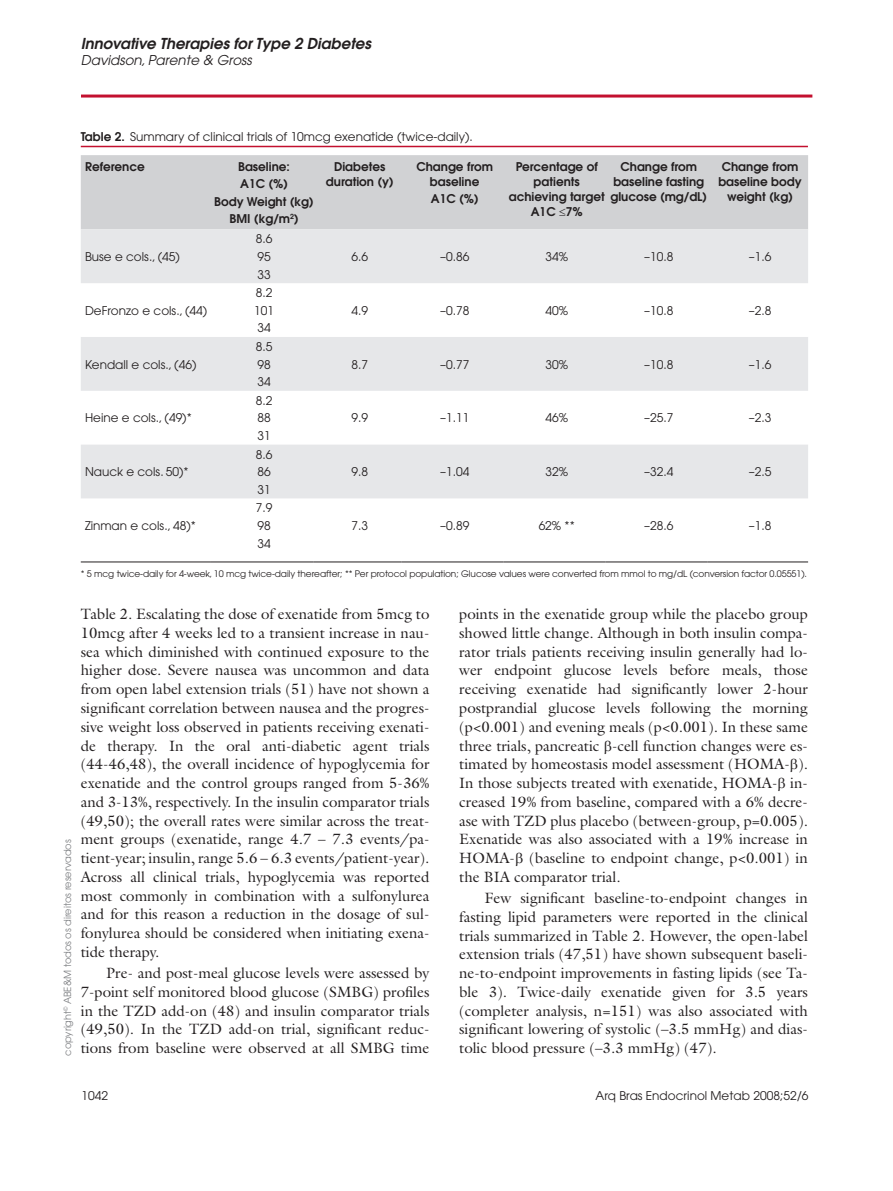
<style>
.page{position:relative;width:893px;height:1191px;background:#fff}
.page>*{position:absolute;margin:0;border:0;box-sizing:border-box;transform-origin:0 0}
.t1{font:15px/18.8px "Galliard";color:#231f20;text-align:justify}
.t2{font:italic 600 15px "Avant Garde";color:#231f20}
.t3{font:italic 13.5px "Avant Garde";color:#231f20}
.t4{font:12px/17.5px "Avant Garde";color:#231f20}
.t5{font:600 12px/15px "Avant Garde";color:#231f20;text-align:center}
.t6{font:9.9px "Avant Garde";letter-spacing:-.01em;color:#808285}
.t7{font:9px "Avant Garde";letter-spacing:-.01em;color:#231f20}
.s1{font-weight:600}
</style>
<div class="page">
<hr style="left:81px;top:95px;width:731px;height:3px;background:#c3102f">
<hr style="left:81px;top:146px;width:727px;height:1px;background:#c3102f">
<div style="left:81px;top:155px;width:727px;height:74px;background:#d1d2d4"></div>
<svg style="left:81px;top:229px;width:727px;height:269px;fill:#e6e7e9"></svg>
<hr style="left:81px;top:561px;width:129px;height:1px;background:#231f20">
<hr style="left:210px;top:561px;width:104px;height:1px;background:#231f20">
<hr style="left:314px;top:561px;width:87px;height:1px;background:#231f20">
<hr style="left:401px;top:561px;width:103px;height:1px;background:#231f20">
<hr style="left:504px;top:561px;width:102px;height:1px;background:#231f20">
<hr style="left:606px;top:561px;width:102px;height:1px;background:#231f20">
<hr style="left:708px;top:561px;width:100px;height:1px;background:#231f20">
<p class="t2" style="left:81px;top:34px;width:292px">Innovative Therapies for Type 2 Diabetes</p>
<p class="t3" style="left:81px;top:52px;width:172px">Davidson, Parente &amp; Gross</p>
<p class="t4" style="left:81px;top:128px;width:394px"><span class="s1">Table 2.</span> Summary of clinical trials of 10mcg exenatide (twice-daily).</p>
<p class="t5" style="left:85px;top:159px;width:61px">Reference</p>
<p class="t5" style="left:214px;top:157px;width:101px;line-height:17.5px">Baseline:<br>A1C (%)<br>Body Weight (kg)<br>BMI (kg/m<sup>2</sup>)</p>
<p class="t5" style="left:326px;top:159px;width:69px">Diabetes duration (y)</p>
<p class="t5" style="left:416px;top:159px;width:78px">Change from baseline</p>
<p class="t5" style="left:431px;top:191px;width:49px">A1C (%)</p>
<p class="t5" style="left:509px;top:159px;width:97px">Percentage of patients achieving target<br>A1C ≤7%</p>
<p class="t5" style="left:610px;top:159px;width:98px">Change from baseline fasting glucose (mg/dL)</p>
<p class="t5" style="left:718px;top:159px;width:85px">Change from baseline body weight (kg)</p>
<p class="t4" style="left:85px;top:248px;width:96px">Buse e cols., (45)</p>
<p class="t4" style="left:256px;top:230px;width:18px">8.6<br>95<br>33</p>
<p class="t4" style="left:351px;top:248px;width:18px">6.6</p>
<p class="t4" style="left:440px;top:248px;width:31px">–0.86</p>
<p class="t4" style="left:545px;top:248px;width:24px">34%</p>
<p class="t4" style="left:644px;top:248px;width:31px">–10.8</p>
<p class="t4" style="left:749px;top:248px;width:24px">–1.6</p>
<p class="t4" style="left:85px;top:301px;width:124px">DeFronzo e cols., (44)</p>
<p class="t4" style="left:254px;top:284px;width:21px">8.2<br>101<br>34</p>
<p class="t4" style="left:351px;top:301px;width:18px">4.9</p>
<p class="t4" style="left:440px;top:301px;width:31px">–0.78</p>
<p class="t4" style="left:545px;top:301px;width:24px">40%</p>
<p class="t4" style="left:644px;top:301px;width:31px">–10.8</p>
<p class="t4" style="left:749px;top:301px;width:24px">–2.8</p>
<p class="t4" style="left:85px;top:355px;width:113px">Kendall e cols., (46)</p>
<p class="t4" style="left:256px;top:338px;width:18px">8.5<br>98<br>34</p>
<p class="t4" style="left:351px;top:355px;width:18px">8.7</p>
<p class="t4" style="left:440px;top:355px;width:31px">–0.77</p>
<p class="t4" style="left:545px;top:355px;width:24px">30%</p>
<p class="t4" style="left:644px;top:355px;width:31px">–10.8</p>
<p class="t4" style="left:749px;top:355px;width:24px">–1.6</p>
<p class="t4" style="left:85px;top:409px;width:108px">Heine e cols., (49)*</p>
<p class="t4" style="left:256px;top:392px;width:18px">8.2<br>88<br>31</p>
<p class="t4" style="left:351px;top:409px;width:18px">9.9</p>
<p class="t4" style="left:440px;top:409px;width:31px">–1.11</p>
<p class="t4" style="left:545px;top:409px;width:24px">46%</p>
<p class="t4" style="left:644px;top:409px;width:31px">–25.7</p>
<p class="t4" style="left:749px;top:409px;width:24px">–2.3</p>
<p class="t4" style="left:85px;top:463px;width:105px">Nauck e cols. 50)*</p>
<p class="t4" style="left:256px;top:445px;width:18px">8.6<br>86<br>31</p>
<p class="t4" style="left:351px;top:463px;width:18px">9.8</p>
<p class="t4" style="left:440px;top:463px;width:31px">–1.04</p>
<p class="t4" style="left:545px;top:463px;width:24px">32%</p>
<p class="t4" style="left:644px;top:463px;width:31px">–32.4</p>
<p class="t4" style="left:749px;top:463px;width:24px">–2.5</p>
<p class="t4" style="left:85px;top:517px;width:112px">Zinman e cols., 48)*</p>
<p class="t4" style="left:256px;top:499px;width:18px">7.9<br>98<br>34</p>
<p class="t4" style="left:351px;top:517px;width:18px">7.3</p>
<p class="t4" style="left:440px;top:517px;width:31px">–0.89</p>
<p class="t4" style="left:539px;top:517px;width:38px">62% **</p>
<p class="t4" style="left:644px;top:517px;width:31px">–28.6</p>
<p class="t4" style="left:749px;top:517px;width:24px">–1.8</p>
<p class="t7" style="left:81px;top:569px;width:728px">* 5 mcg twice-daily for 4-week, 10 mcg twice-daily thereafter; ** Per protocol population; Glucose values were converted from mmol to mg/dL (conversion factor 0.05551).</p>
<p class="t1" style="left:81px;top:604px;width:350px">Table 2. Escalating the dose of exenatide from 5mcg to 10mcg after 4 weeks led to a transient increase in nau&shy;sea which diminished with continued exposure to the higher dose. Severe nausea was uncommon and data from open label extension trials (51) have not shown a significant correlation between nausea and the progres&shy;sive weight loss observed in patients receiving exenati&shy;de therapy. In the oral anti-diabetic agent trials (44-46,48), the overall incidence of hypoglycemia for exenatide and the control groups ranged from 5-36% and 3-13%, respectively. In the insulin comparator trials (49,50); the overall rates were similar across the treat&shy;ment groups (exenatide, range 4.7 – 7.3 events/pa&shy;tient-year; insulin, range 5.6 – 6.3 events/patient-year).<br>Across all clinical trials, hypoglycemia was reported most commonly in combination with a sulfonylurea and for this reason a reduction in the dosage of sul&shy;fonylurea should be considered when initiating exena&shy;tide therapy.</p>
<p class="t1" style="left:81px;top:963px;width:350px;text-indent:26px">Pre- and post-meal glucose levels were assessed by 7‑point self monitored blood glucose (SMBG) profiles in the TZD add-on (48) and insulin comparator trials (49,50). In the TZD add-on trial, significant reduc&shy;tions from baseline were observed at all SMBG time</p>
<p class="t6" style="left:62px;top:1055px;width:217px;rotate:-90deg">copyright<sup>©</sup> ABE&amp;M todos os direitos reservados</p>
<p class="t1" style="left:459px;top:604px;width:350px">points in the exenatide group while the placebo group showed little change. Although in both insulin compa&shy;rator trials patients receiving insulin generally had lo&shy;wer endpoint glucose levels before meals, those receiving exenatide had significantly lower 2-hour postprandial glucose levels following the morning (p&lt;0.001) and evening meals (p&lt;0.001). In these same three trials, pancreatic -cell function changes were es&shy;timated by homeostasis model assessment (HOMA- ).<br>In those subjects treated with exenatide, HOMA- in&shy;creased 19% from baseline, compared with a 6% decre&shy;ase with TZD plus placebo (between-group, p=0.005).<br>Exenatide was also associated with a 19% increase in HOMA- (baseline to endpoint change, p&lt;0.001) in the BIA comparator trial.</p>
<p class="t1" style="left:459px;top:888px;width:350px;text-indent:26px">Few significant baseline-to-endpoint changes in fasting lipid parameters were reported in the clinical trials summarized in Table 2. However, the open-label extension trials (47,51) have shown subsequent baseli&shy;ne-to-endpoint improvements in fasting lipids (see Ta&shy;ble 3). Twice-daily exenatide given for 3.5 years (completer analysis, n=151) was also associated with significant lowering of systolic (–3.5 mmHg) and dias&shy;tolic blood pressure (–3.3 mmHg) (47).</p>
<p class="t4" style="left:81px;top:1086px;width:28px">1042</p>
<p class="t4" style="left:595px;top:1086px;width:215px">Arq Bras Endocrinol Metab 2008;52/6</p>
</div>
